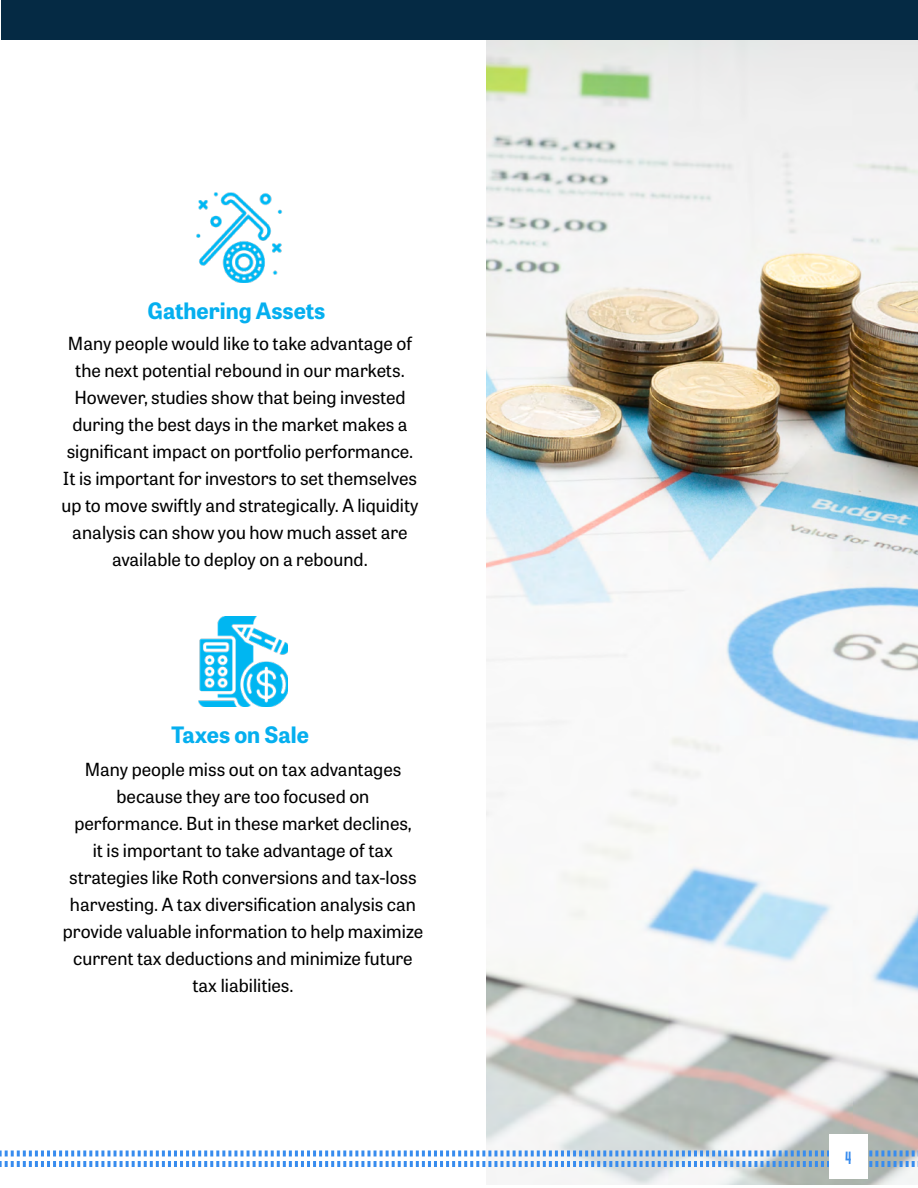
<style>
.page{position:relative;width:918px;height:1188px;background:#fff}
.page>*{position:absolute;margin:0;border:0;box-sizing:border-box;transform-origin:0 0}
.t1{font:700 22.5px "Tablet Gothic";color:#05afef}
.t2{font:18px/27px "Tablet Gothic";color:#000;text-align:center}
.t3{font:18px "Queenof Clubs";color:#388cee}
</style>
<div class="page">
<img style="left:486px;top:40px;width:432px;height:1145px">
<div style="left:1px;top:0;width:661px;height:40px;background:#052a44"></div>
<div style="left:646px;top:0;width:272px;height:40px;background:#052a44"></div>
<svg style="left:0;top:1150px;width:918px;height:17px"></svg>
<div style="left:830px;top:1134px;width:38px;height:45px;background:#fff"></div>
<img style="left:196px;top:192px;width:87px;height:90px">
<img style="left:198px;top:617px;width:90px;height:90px">
<p class="t1" style="left:148px;top:295px;width:179px">Gathering Assets</p>
<p class="t2" style="left:62px;top:330px;width:358px">Many people would like to take advantage of the next potential rebound in our markets.<br>However, studies show that being invested during the best days in the market makes a significant impact on portfolio performance.<br>It is important for investors to set themselves up to move swiftly and strategically. A liquidity analysis can show you how much asset are available to deploy on a rebound.</p>
<p class="t1" style="left:172px;top:719px;width:139px">Taxes on Sale</p>
<p class="t2" style="left:63px;top:755px;width:362px">Many people miss out on tax advantages because they are too focused on performance. But in these market declines,<br>it is important to take advantage of tax strategies like Roth conversions and tax-loss harvesting. A tax diversification analysis can provide valuable information to help maximize current tax deductions and minimize future tax liabilities.</p>
<p class="t3" style="left:846px;top:1148px;width:8px">4</p>
</div>
